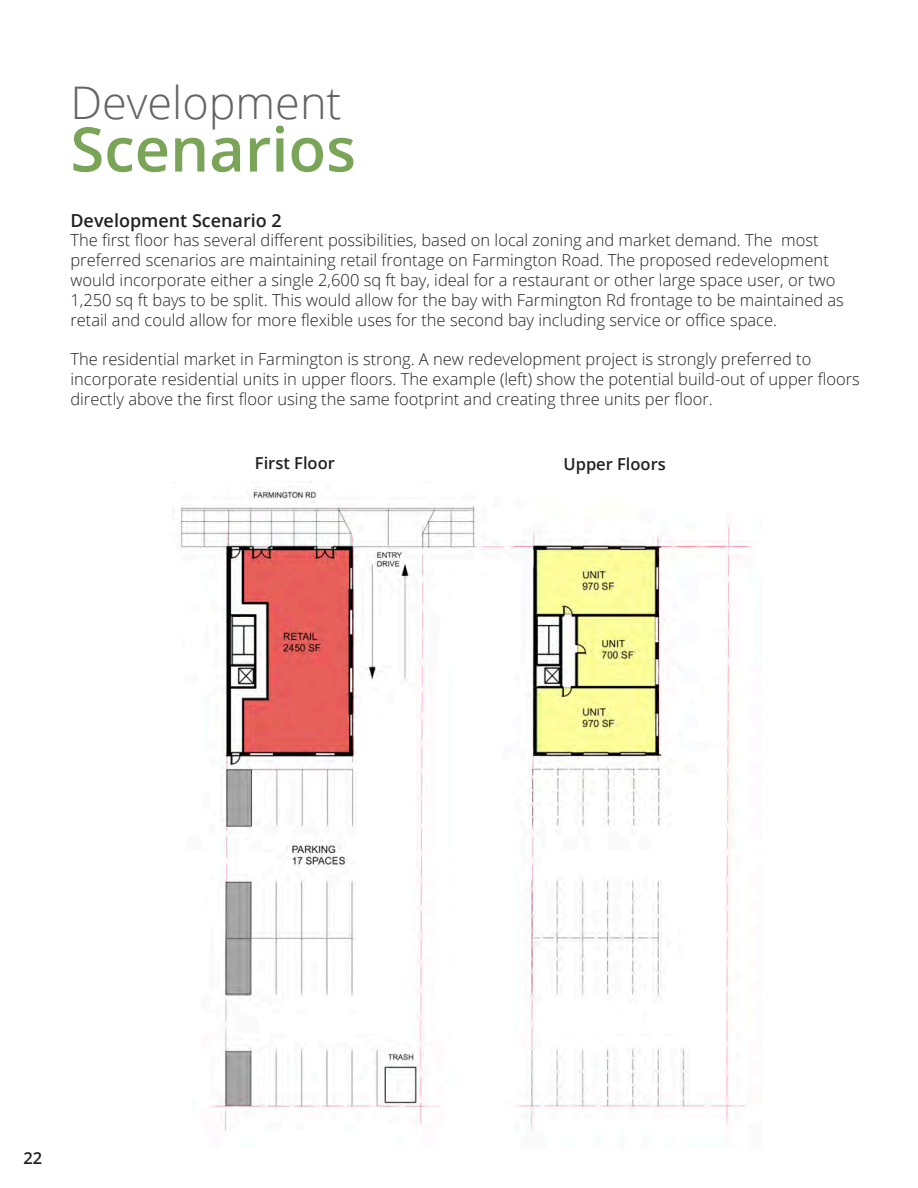
<style>
.page{position:relative;width:918px;height:1188px;background:#fff}
.page>*{position:absolute;margin:0;border:0;box-sizing:border-box;transform-origin:0 0}
.t1{font:600 61.5px "Open Sans";color:#7aa457}
.t2{font:300 45px "Open Sans";color:#636366}
.t3{font:600 18px "Open Sans";color:#231f20}
.t4{font:300 16.5px/19.8px "Open Sans";color:#231f20}
.t5{font:600 16.5px "Open Sans";color:#231f20}
</style>
<div class="page">
<img style="left:172px;top:481px;width:581px;height:650px">
<p class="t2" style="left:70px;top:71px;width:273px">Development</p>
<p class="t1" style="left:70px;top:107px;width:287px">Scenarios</p>
<p class="t3" style="left:70px;top:208px;width:213px">Development Scenario 2</p>
<p class="t4" style="left:70px;top:230px;width:775px">The first floor has several different possibilities, based on local zoning and market demand. The most preferred scenarios are maintaining retail frontage on Farmington Road. The proposed redevelopment would incorporate either a single 2,600 sq ft bay, ideal for a restaurant or other large space user, or two 1,250 sq ft bays to be split. This would allow for the bay with Farmington Rd frontage to be maintained as retail and could allow for more flexible uses for the second bay including service or office space.</p>
<p class="t4" style="left:70px;top:349px;width:791px">The residential market in Farmington is strong. A new redevelopment project is strongly preferred to incorporate residential units in upper floors. The example (left) show the potential build-out of upper floors directly above the first floor using the same footprint and creating three units per floor.</p>
<p class="t5" style="left:255px;top:452px;width:81px">First Floor</p>
<p class="t5" style="left:563px;top:453px;width:104px">Upper Floors</p>
<p class="t5" style="left:23px;top:1146px;width:20px">22</p>
</div>
